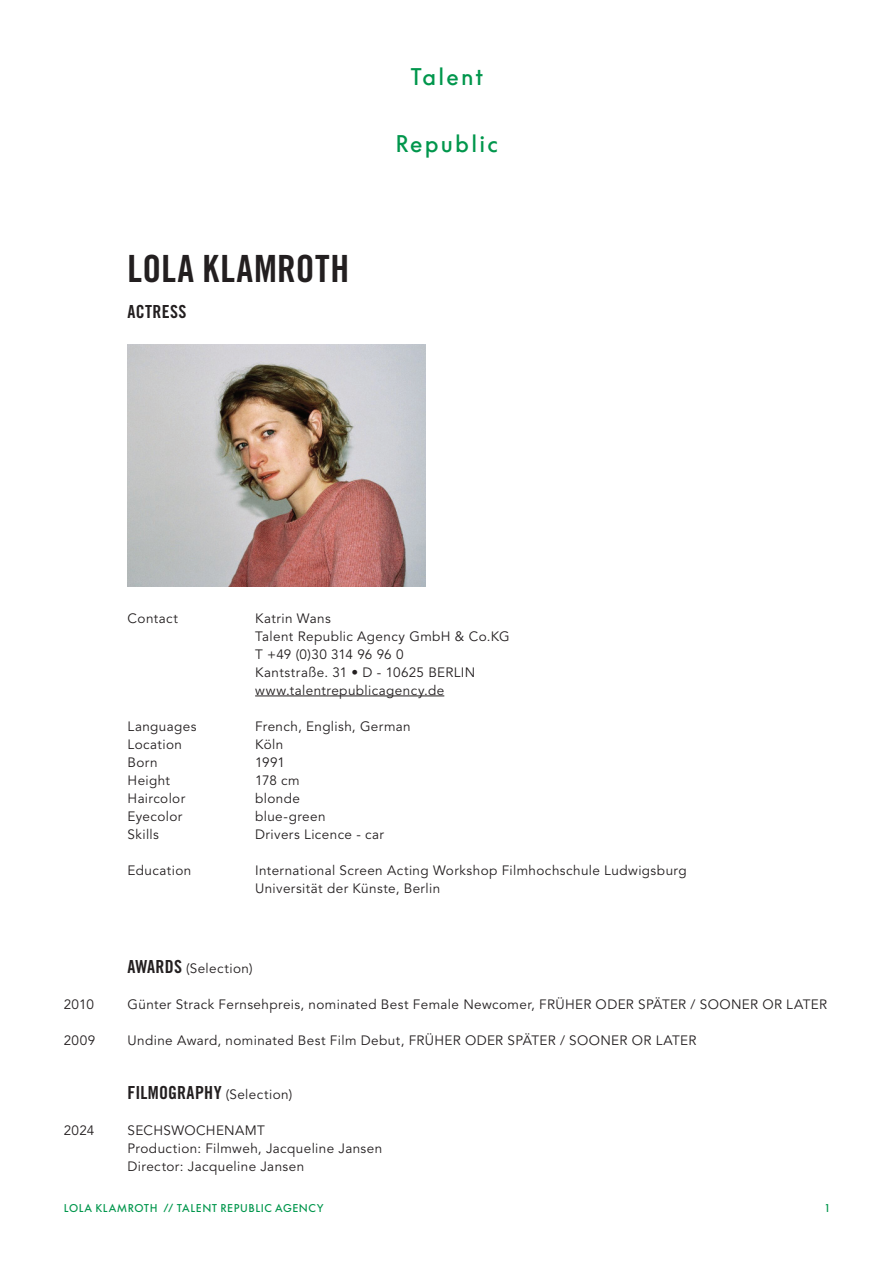
<style>
.page{position:relative;width:893px;height:1263px;background:#fff}
.page>*{position:absolute;margin:0;border:0;box-sizing:border-box;transform-origin:0 0}
.t1{font:37.5px "Trade Gothic LT Std Bd Cn 20";letter-spacing:.02em;color:#231f20}
.t2{font:22.5px "Supreme LLTT";letter-spacing:.1em;color:#00964c}
.t3{font:18px "Trade Gothic LT Std Bd Cn 20";letter-spacing:.015em;color:#231f20}
.t4{font:13.5px/18px "Avenir LT Std";letter-spacing:.03em;color:#231f20}
.t5{font:10.5px "Supreme LL";letter-spacing:.055em;color:#00964c}
.s1{font-family:"Trade Gothic LT Std Bd Cn 20";font-size:18px}
.s2{font-family:"Avenir LT Std";font-size:13.5px}
</style>
<div class="page">
<hr style="left:255px;top:696px;width:189px;height:1px;background:#231f20">
<img style="left:128px;top:344px;width:297px;height:243px">
<h2 class="t2" style="left:410px;top:64px;width:74px">Talent</h2>
<h1 class="t1" style="left:128px;top:246px;width:223px">LOLA KLAMROTH</h1>
<h3 class="t3" style="left:128px;top:301px;width:60px">ACTRESS</h3>
<h2 class="t2" style="left:395px;top:131px;width:104px">Republic</h2>
<p class="t4" style="left:64px;top:995px;width:32px">2010</p>
<p class="t4" style="left:64px;top:1031px;width:33px">2009</p>
<p class="t4" style="left:64px;top:1121px;width:32px">2024</p>
<p class="t4" style="left:128px;top:609px;width:52px">Contact</p>
<p class="t4" style="left:128px;top:717px;width:71px">Languages<br>Location<br>Born<br>Height<br>Haircolor<br>Eyecolor<br>Skills</p>
<p class="t4" style="left:128px;top:861px;width:65px">Education</p>
<p class="t4" style="left:255px;top:609px;width:256px">Katrin Wans<br>Talent Republic Agency GmbH &amp; Co.KG<br>T +49 (0)30 314 96 96 0<br>Kantstraße. 31 • D - 10625 BERLIN www.talentrepublicagency.de</p>
<p class="t4" style="left:255px;top:717px;width:157px">French, English, German<br>Köln<br>1991<br>178 cm<br>blonde<br>blue-green<br>Drivers Licence - car</p>
<p class="t4" style="left:255px;top:861px;width:433px">International Screen Acting Workshop Filmhochschule Ludwigsburg<br>Universität der Künste, Berlin</p>
<p class="t4" style="left:128px;top:959px;width:127px"><span class="s1">AWARDS</span> (Selection)</p>
<p class="t4" style="left:128px;top:995px;width:701px">Günter Strack Fernsehpreis, nominated Best Female Newcomer, FRÜHER ODER SPÄTER / SOONER OR LATER</p>
<p class="t4" style="left:128px;top:1031px;width:570px">Undine Award, nominated Best Film Debut, FRÜHER ODER SPÄTER / SOONER OR LATER</p>
<h3 class="t3" style="left:128px;top:1081px;width:166px">FILMOGRAPHY <span class="s2">(Selection)</span></h3>
<p class="t4" style="left:128px;top:1121px;width:256px">SECHSWOCHENAMT<br>Production: Filmweh, Jacqueline Jansen<br>Director: Jacqueline Jansen</p>
<p class="t5" style="left:64px;top:1202px;width:261px">LOLA KLAMROTH // TALENT REPUBLIC AGENCY</p>
<p class="t5" style="left:825px;top:1202px;width:5px">1</p>
</div>
